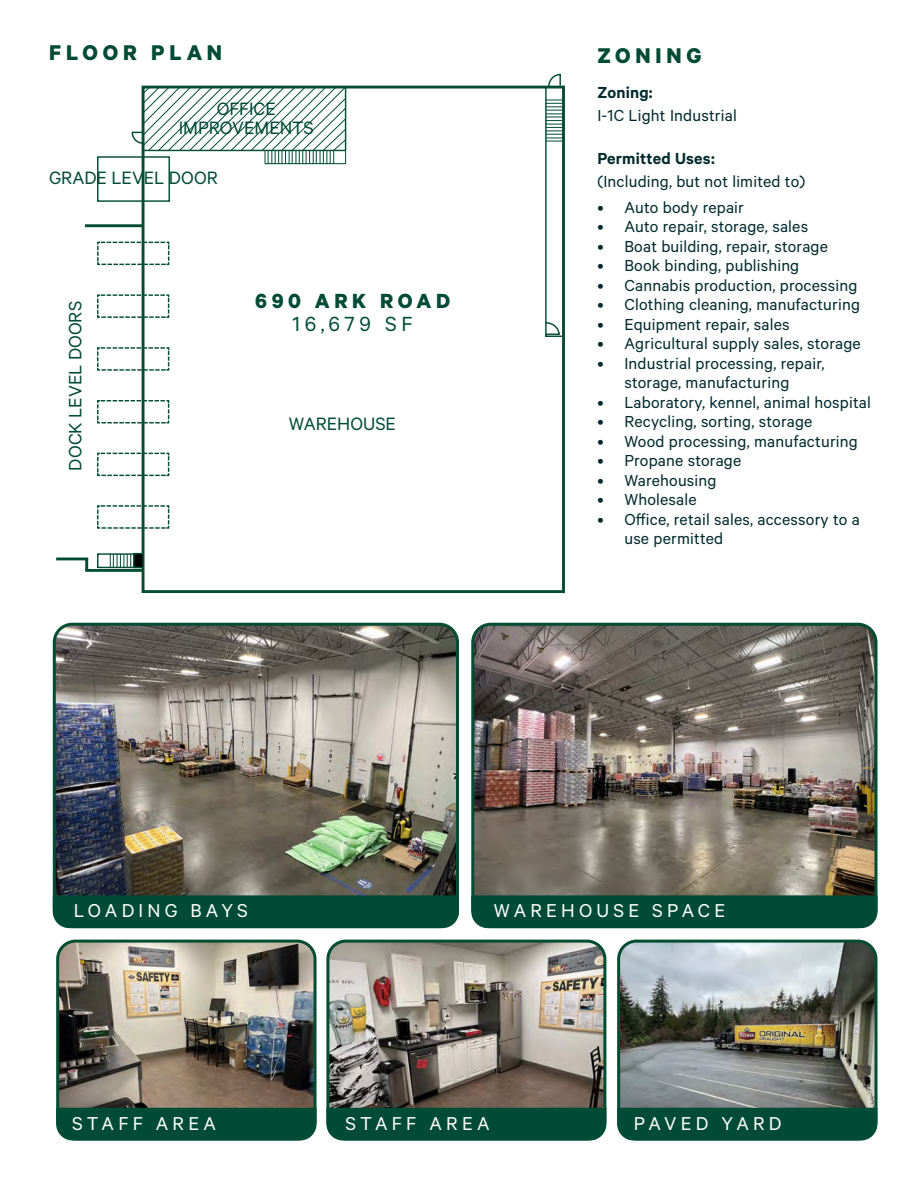
<style>
.page{position:relative;width:918px;height:1188px;background:#fff}
.page>*{position:absolute;margin:0;border:0;box-sizing:border-box;transform-origin:0 0}
.t1{font:700 24px "Calibre";letter-spacing:.2em;color:#004b35}
.t2{font:700 23.1px "Calibre";letter-spacing:.2em;color:#004b35}
.t3{font:23.1px "Calibre";letter-spacing:.2em;color:#004b35}
.t4{font:21px "Calibre";letter-spacing:.2em;color:#fff}
.t5{font:20.1px/18.8px "Calibre";color:#004b35;text-align:center}
.t6{font:18px/19.5px "Calibre";letter-spacing:.01em;color:#012a2d;text-align:center}
.t7{font:600 18px "Calibre";letter-spacing:.01em;color:#012a2d}
</style>
<div class="page">
<svg style="left:545px;top:336px;width:19px;height:1px"></svg>
<hr style="left:85px;top:224px;width:58px;height:3px;background:#004d32">
<hr style="left:85px;top:569px;width:58px;height:3px;background:#004d32">
<svg style="left:85px;top:560px;width:3px;height:9px"></svg>
<hr style="left:56px;top:558px;width:32px;height:2px;background:#004d32">
<hr style="left:98px;top:553px;width:44px;height:2px;background:#004d32">
<hr style="left:98px;top:567px;width:45px;height:1px;background:#004d32">
<svg style="left:97px;top:554px;width:1px;height:14px"></svg>
<svg style="left:110px;top:554px;width:21px;height:13px"></svg>
<div style="left:133px;top:553px;width:11px;height:15px;background:#000;border:1px solid #004d32"></div>
<svg style="left:97px;top:505px;width:73px;height:24px"></svg>
<svg style="left:97px;top:452px;width:73px;height:25px"></svg>
<svg style="left:97px;top:399px;width:73px;height:25px"></svg>
<svg style="left:97px;top:347px;width:73px;height:24px"></svg>
<svg style="left:97px;top:294px;width:34px;height:24px"></svg>
<svg style="left:97px;top:241px;width:34px;height:25px"></svg>
<div style="left:97px;top:156px;width:73px;height:46px;border:1px solid #004d32"></div>
<svg style="left:131px;top:73px;width:431px;height:263px"></svg>
<svg style="left:546px;top:100px;width:18px;height:42px"></svg>
<img style="left:54px;top:624px;width:401px;height:271px">
<div style="left:53px;top:623px;width:406px;height:305px;border:3px solid #004d32;border-radius:18px"></div>
<img style="left:475px;top:627px;width:399px;height:268px">
<div style="left:471px;top:623px;width:407px;height:305px;border:3px solid #004d32;border-radius:18px"></div>
<img style="left:60px;top:941px;width:253px;height:167px">
<div style="left:56px;top:940px;width:261px;height:200px;border:3px solid #004d32;border-radius:18px"></div>
<img style="left:330px;top:941px;width:275px;height:167px">
<div style="left:326px;top:940px;width:280px;height:200px;border:3px solid #004d32;border-radius:18px"></div>
<img style="left:621px;top:941px;width:253px;height:167px">
<div style="left:617px;top:940px;width:261px;height:200px;border:3px solid #004d32;border-radius:18px"></div>
<div style="left:53px;top:895px;width:406px;height:33px;background:#004b35"></div>
<div style="left:471px;top:895px;width:407px;height:33px;background:#004b35"></div>
<div style="left:56px;top:1108px;width:261px;height:32px;background:#004b35"></div>
<div style="left:326px;top:1108px;width:280px;height:32px;background:#004b35"></div>
<div style="left:617px;top:1108px;width:260px;height:32px;background:#004b35"></div>
<h1 class="t1" style="left:49px;top:38px;width:175px">FLOOR PLAN</h1>
<p class="t5" style="left:179px;top:99px;width:137px">OFFICE<br>IMPROVEMENTS</p>
<p class="t5" style="left:49px;top:168px;width:170px">GRADE LEVEL DOOR</p>
<p class="t5" style="left:65px;top:471px;width:171px;rotate:-90deg">DOCK LEVEL DOORS</p>
<p class="t2" style="left:255px;top:286px;width:196px">690 ARK ROAD</p>
<p class="t3" style="left:293px;top:310px;width:122px">16,679 SF</p>
<p class="t5" style="left:289px;top:414px;width:109px">WAREHOUSE</p>
<h1 class="t1" style="left:597px;top:41px;width:105px">ZONING</h1>
<p class="t7" style="left:597px;top:82px;width:57px">Zoning:</p>
<p class="t6" style="left:597px;top:105px;width:141px">I-1C Light Industrial</p>
<p class="t7" style="left:597px;top:148px;width:119px">Permitted Uses:</p>
<p class="t6" style="left:597px;top:171px;width:209px">(Including, but not limited to)</p>
<p class="t6" style="left:597px;top:197px;width:148px">• Auto body repair</p>
<p class="t6" style="left:597px;top:216px;width:212px">• Auto repair, storage, sales</p>
<p class="t6" style="left:597px;top:236px;width:232px">• Boat building, repair, storage</p>
<p class="t6" style="left:597px;top:255px;width:203px">• Book binding, publishing</p>
<p class="t6" style="left:597px;top:275px;width:262px">• Cannabis production, processing</p>
<p class="t6" style="left:597px;top:294px;width:264px">• Clothing cleaning, manufacturing</p>
<p class="t6" style="left:597px;top:314px;width:194px">• Equipment repair, sales</p>
<p class="t6" style="left:597px;top:333px;width:265px">• Agricultural supply sales, storage</p>
<p class="t6" style="left:597px;top:353px;width:229px">• Industrial processing, repair, storage, manufacturing</p>
<p class="t6" style="left:597px;top:392px;width:275px">• Laboratory, kennel, animal hospital</p>
<p class="t6" style="left:597px;top:411px;width:217px">• Recycling, sorting, storage</p>
<p class="t6" style="left:597px;top:431px;width:262px">• Wood processing, manufacturing</p>
<p class="t6" style="left:597px;top:450px;width:145px">• Propane storage</p>
<p class="t6" style="left:597px;top:470px;width:121px">• Warehousing</p>
<p class="t6" style="left:597px;top:489px;width:101px">• Wholesale</p>
<p class="t6" style="left:624px;top:509px;width:237px;text-align:left;text-indent:-27px">• Office, retail sales, accessory to a use permitted</p>
<p class="t4" style="left:74px;top:898px;width:175px">LOADING BAYS</p>
<p class="t4" style="left:494px;top:898px;width:233px">WAREHOUSE SPACE</p>
<p class="t4" style="left:72px;top:1111px;width:145px">STAFF AREA</p>
<p class="t4" style="left:346px;top:1111px;width:145px">STAFF AREA</p>
<p class="t4" style="left:634px;top:1111px;width:149px">PAVED YARD</p>
</div>
